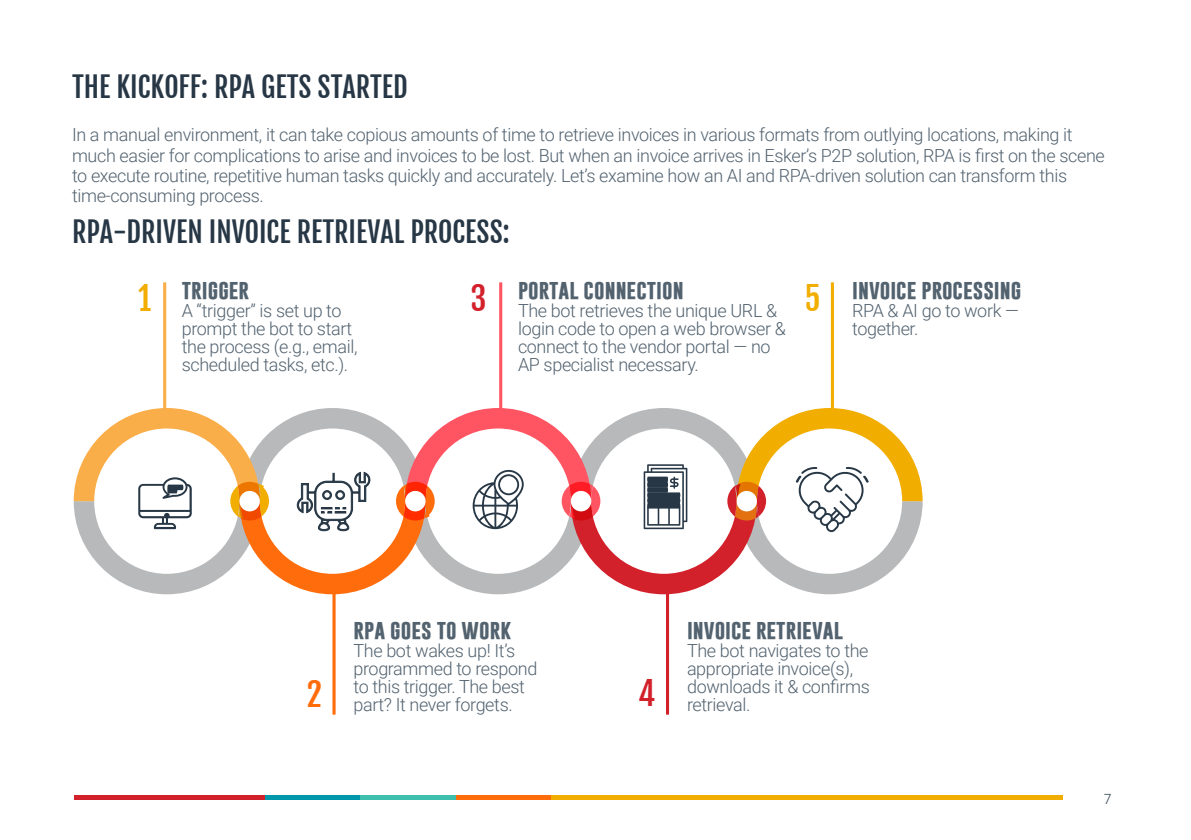
<style>
.page{position:relative;width:1191px;height:840px;background:#fff}
.page>*{position:absolute;margin:0;border:0;box-sizing:border-box;transform-origin:0 0}
.t1{font:32px "Fjalla One";color:#f1ad00}
.t2{font:32px "Fjalla One";color:#d2212a}
.t3{font:32px "Fjalla One";color:#ff6c0b}
.t4{font:28px "Fjalla One";color:#273745}
.t5{font:700 20px "Gobold";color:#52626f}
.t6{font:300 18px/18px "Roboto";letter-spacing:-.02em;color:#52626f}
.t7{font:300 14px "Roboto";color:#233746}
</style>
<div class="page">
<hr style="left:163px;top:282px;width:3px;height:142px;background:#faae49">
<hr style="left:332px;top:583px;width:3px;height:131px;background:#ff6c0b">
<hr style="left:499px;top:282px;width:3px;height:134px;background:#ff5562">
<hr style="left:666px;top:583px;width:3px;height:131px;background:#d2212a">
<hr style="left:831px;top:282px;width:3px;height:126px;background:#f1ad00">
<svg style="left:74px;top:408px;width:848px;height:186px"></svg>
<hr style="left:74px;top:795px;width:96px;height:4px;background:#d2212a">
<hr style="left:169px;top:795px;width:96px;height:4px;background:#d2212a">
<hr style="left:265px;top:795px;width:96px;height:4px;background:#0097aa">
<hr style="left:361px;top:795px;width:95px;height:4px;background:#3ebeac">
<hr style="left:456px;top:795px;width:96px;height:4px;background:#ff6c0b">
<hr style="left:551px;top:795px;width:511px;height:4px;background:#f1ad00">
<h2 class="t4" style="left:72px;top:71px;width:337px">THE KICKOFF: RPA GETS STARTED</h2>
<p class="t6" style="left:72px;top:124px;width:1034px;line-height:20px">In a manual environment, it can take copious amounts of time to retrieve invoices in various formats from outlying locations, making it much easier for complications to arise and invoices to be lost. But when an invoice arrives in Esker’s P2P solution, RPA is first on the scene to execute routine, repetitive human tasks quickly and accurately. Let’s examine how an AI and RPA-driven solution can transform this time-consuming process.</p>
<h2 class="t4" style="left:72px;top:216px;width:439px">RPA-DRIVEN INVOICE RETRIEVAL PROCESS:</h2>
<p class="t5" style="left:182px;top:280px;width:69px">TRIGGER</p>
<p class="t6" style="left:182px;top:303px;width:177px">A “trigger” is set up to prompt the bot to start the process (e.g., email, scheduled tasks, etc.).</p>
<p class="t5" style="left:518px;top:280px;width:167px">PORTAL CONNECTION</p>
<p class="t6" style="left:518px;top:303px;width:269px">The bot retrieves the unique URL &amp; login code to open a web browser &amp; connect to the vendor portal — no<br>AP specialist necessary.</p>
<p class="t5" style="left:852px;top:280px;width:171px">INVOICE PROCESSING</p>
<p class="t6" style="left:852px;top:301px;width:168px">RPA &amp; AI go to work — together.</p>
<h1 class="t2" style="left:470px;top:280px;width:18px">3</h1>
<h1 class="t1" style="left:804px;top:280px;width:18px">5</h1>
<h1 class="t1" style="left:138px;top:280px;width:14px">1</h1>
<h1 class="t3" style="left:307px;top:675px;width:17px">2</h1>
<p class="t5" style="left:353px;top:620px;width:159px">RPA GOES TO WORK</p>
<p class="t6" style="left:353px;top:641px;width:185px">The bot wakes up! It’s programmed to respond to this trigger. The best part? It never forgets.</p>
<h1 class="t2" style="left:638px;top:675px;width:19px">4</h1>
<p class="t5" style="left:687px;top:620px;width:157px">INVOICE RETRIEVAL</p>
<p class="t6" style="left:687px;top:643px;width:184px">The bot navigates to the appropriate invoice(s), downloads it &amp; confirms retrieval.</p>
<p class="t7" style="left:1103px;top:792px;width:9px">7</p>
</div>
